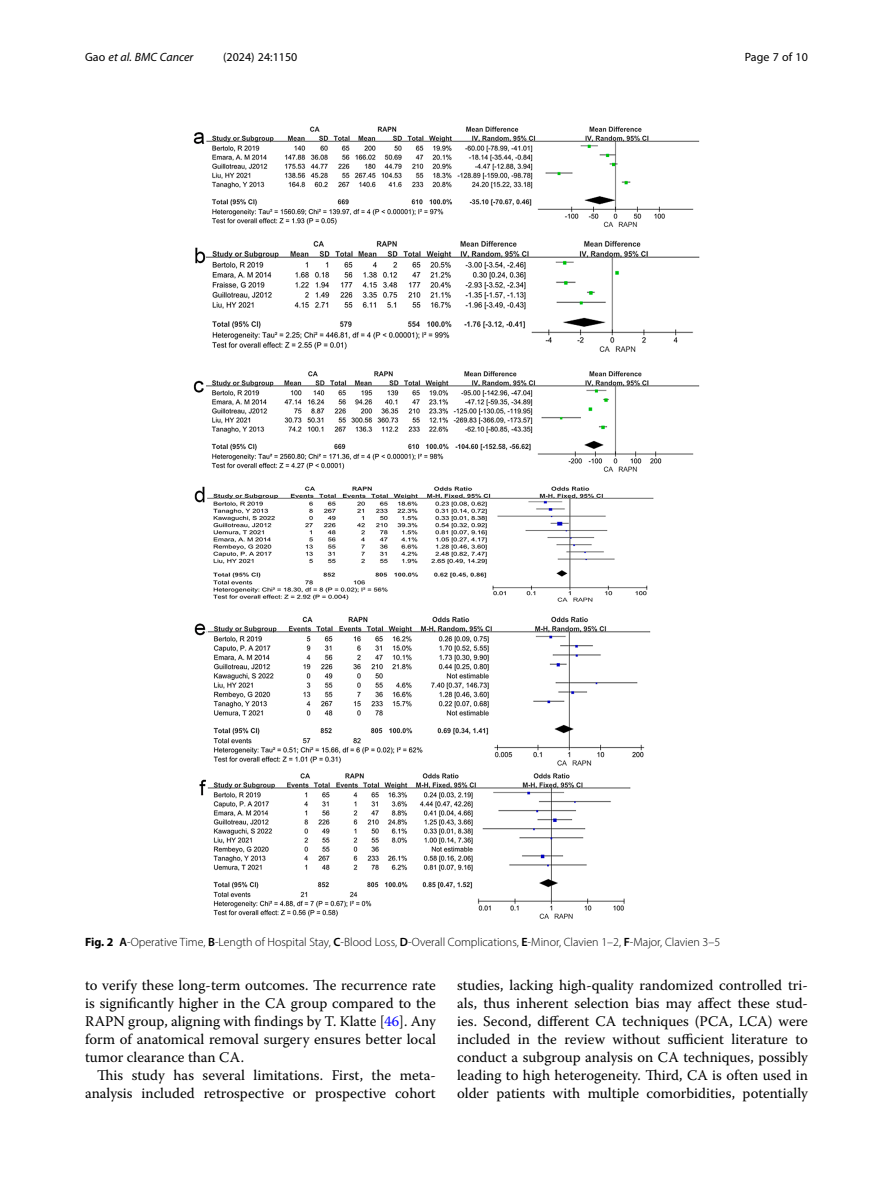
<style>
.page{position:relative;width:893px;height:1191px;background:#fff}
.page>*{position:absolute;margin:0;border:0;box-sizing:border-box;transform-origin:0 0}
.Body_Text_Indent{font:14.7px/18px "Warnock Pro";color:#000;text-align:justify}
.Figure_Caption{font:300 12px "Myriad Pro";color:#000}
.t1{font:12px "Myriad Pro";color:#000}
.t2{font:italic 12px "Myriad Pro";color:#000}
.s1{font-style:normal}
.s2{font-weight:700}
.s3{font-weight:600}
.s4{color:#00f}
</style>
<div class="page">
<img style="left:193px;top:126px;width:507px;height:793px">
<p class="t2" style="left:85px;top:50px;width:110px"><span class="s1">Gao</span> et al. BMC Cancer</p>
<p class="t1" style="left:223px;top:50px;width:76px">(2024) 24:1150</p>
<p class="t1" style="left:745px;top:50px;width:65px">Page 7 of 10</p>
<p class="Figure_Caption" style="left:85px;top:935px;width:637px"><span class="s2">Fig. 2</span> <span class="s3">A</span>-Operative Time, <span class="s3">B</span>-Length of Hospital Stay, <span class="s3">C</span>-Blood Loss, <span class="s3">D</span>-Overall Complications, <span class="s3">E</span>-Minor, Clavien 1–2, <span class="s3">F</span>-Major, Clavien 3–5</p>
<p class="Body_Text_Indent" style="left:85px;top:976px;width:352px">to verify these long-term outcomes. The recurrence rate is significantly higher in the CA group compared to the RAPN group, aligning with findings by T. Klatte [<span class="s4">46</span>]. Any form of anatomical removal surgery ensures better local tumor clearance than CA.</p>
<p class="Body_Text_Indent" style="left:85px;top:1066px;width:352px;text-align:right">This study has several limitations. First, the meta&shy;analysis included retrospective or prospective cohort</p>
<p class="Body_Text_Indent" style="left:457px;top:976px;width:352px">studies, lacking high-quality randomized controlled tri&shy;als, thus inherent selection bias may affect these stud&shy;ies. Second, different CA techniques (PCA, LCA) were included in the review without sufficient literature to conduct a subgroup analysis on CA techniques, possibly leading to high heterogeneity. Third, CA is often used in older patients with multiple comorbidities, potentially</p>
</div>
